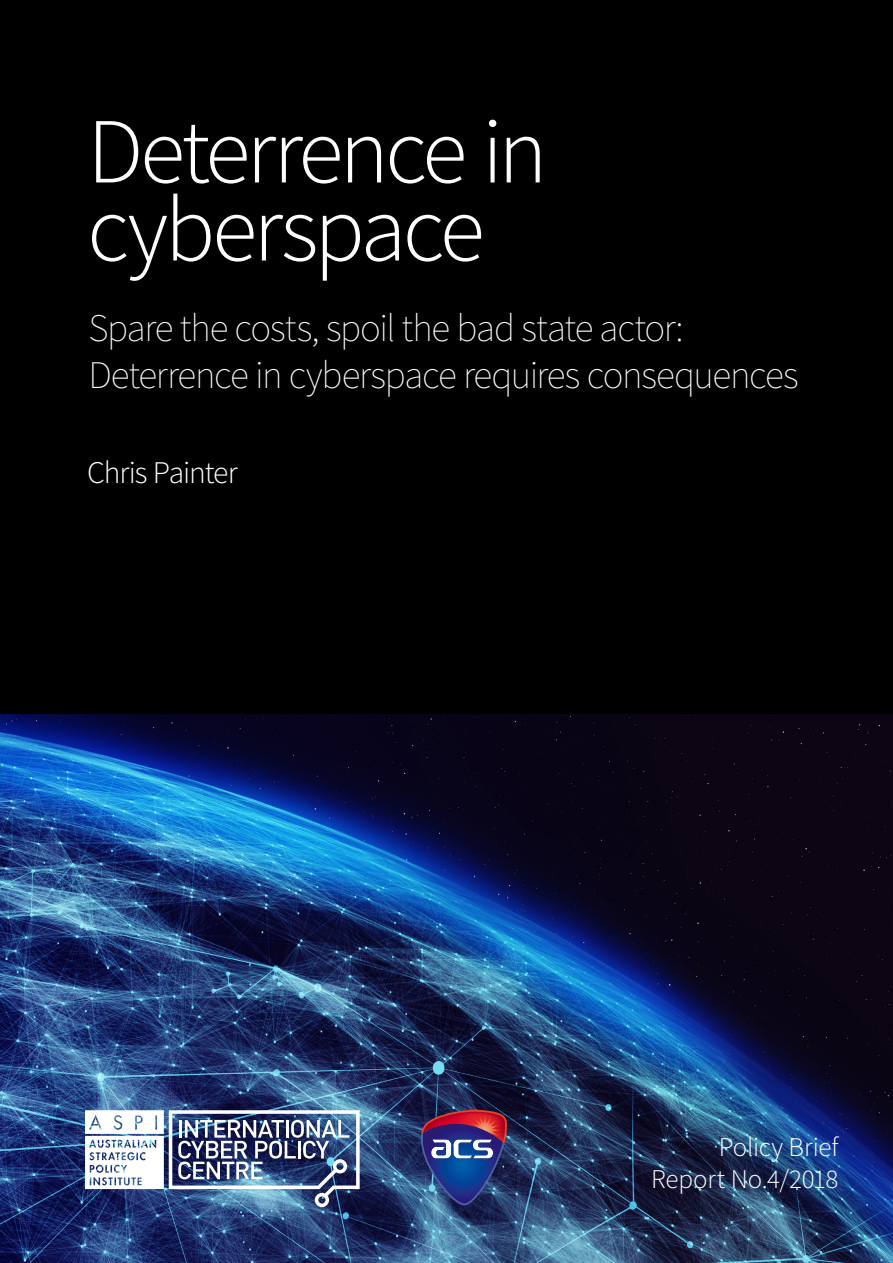
<style>
.page{position:relative;width:893px;height:1263px;background:#fff}
.page>*{position:absolute;margin:0;border:0;box-sizing:border-box;transform-origin:0 0}
.t1{font:300 93px/78px "Source Sans Pro";letter-spacing:-.04em;color:#fff}
.t2{font:200 39px/46.5px "Source Sans Pro";letter-spacing:-.035em;color:#fff}
.t3{font:300 31.5px "Source Sans Pro";letter-spacing:-.035em;color:#fff}
.t4{font:300 27px/32.4px "Source Sans Pro";letter-spacing:-.01em;color:#fff;text-align:right}
</style>
<div class="page">
<div style="left:0;top:0;width:893px;height:714px;background:#000"></div>
<img style="left:0;top:714px;width:893px;height:549px">
<svg style="left:85px;top:1110px;width:275px;height:97px"></svg>
<svg style="left:421px;top:1110px;width:86px;height:95px;background:#4b447b"></svg>
<p class="t1" style="left:87px;top:113px;width:462px">Deterrence in cyberspace</p>
<p class="t2" style="left:88px;top:305px;width:712px">Spare the costs, spoil the bad state actor:<br>Deterrence in cyberspace requires consequences</p>
<p class="t3" style="left:87px;top:453px;width:152px">Chris Painter</p>
<p class="t4" style="left:651px;top:1131px;width:189px">Policy Brief<br>Report No.4/2018</p>
</div>
